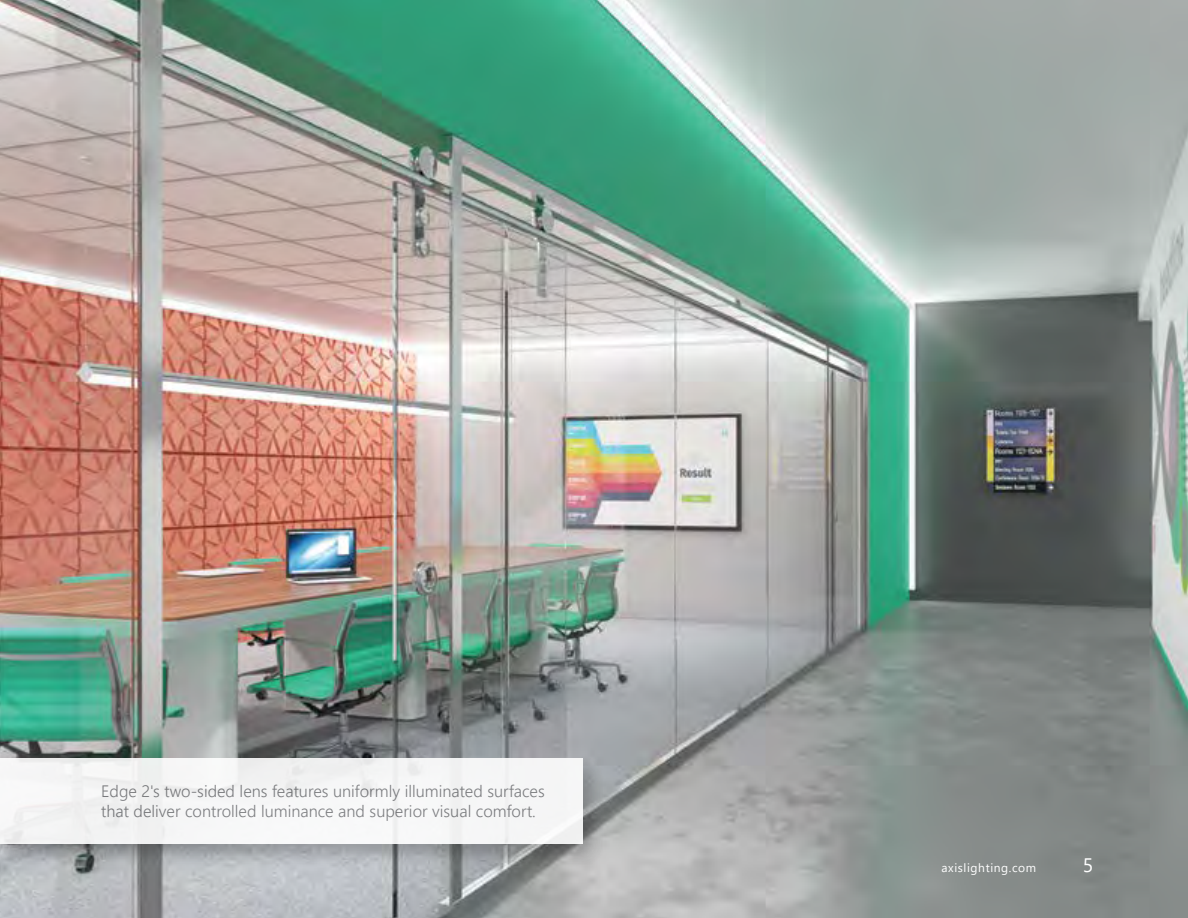
<style>
.page{position:relative;width:1188px;height:918px;background:#fff}
.page>*{position:absolute;margin:0;border:0;box-sizing:border-box;transform-origin:0 0}
.t1{font:19.5px "Segoe UI";color:#fff}
.t2{font:300 16.5px/19.5px "Segoe UI";color:#77787b}
.t3{font:12px "Segoe UI";letter-spacing:.05em;color:#fff}
</style>
<div class="page">
<img style="left:0;top:0;width:1188px;height:918px">
<img style="left:0;top:7px;width:1px;height:842px">
<div style="left:0;top:755px;width:607px;height:114px;background:#000;opacity:.25"></div>
<div style="left:0;top:758px;width:582px;height:86px;background:#f5f6f6"></div>
<p class="t2" style="left:101px;top:780px;width:445px">Edge 2's two-sided lens features uniformly illuminated surfaces that deliver controlled luminance and superior visual comfort.</p>
<p class="t3" style="left:942px;top:856px;width:96px">axislighting.com</p>
<p class="t1" style="left:1083px;top:847px;width:12px">5</p>
</div>
